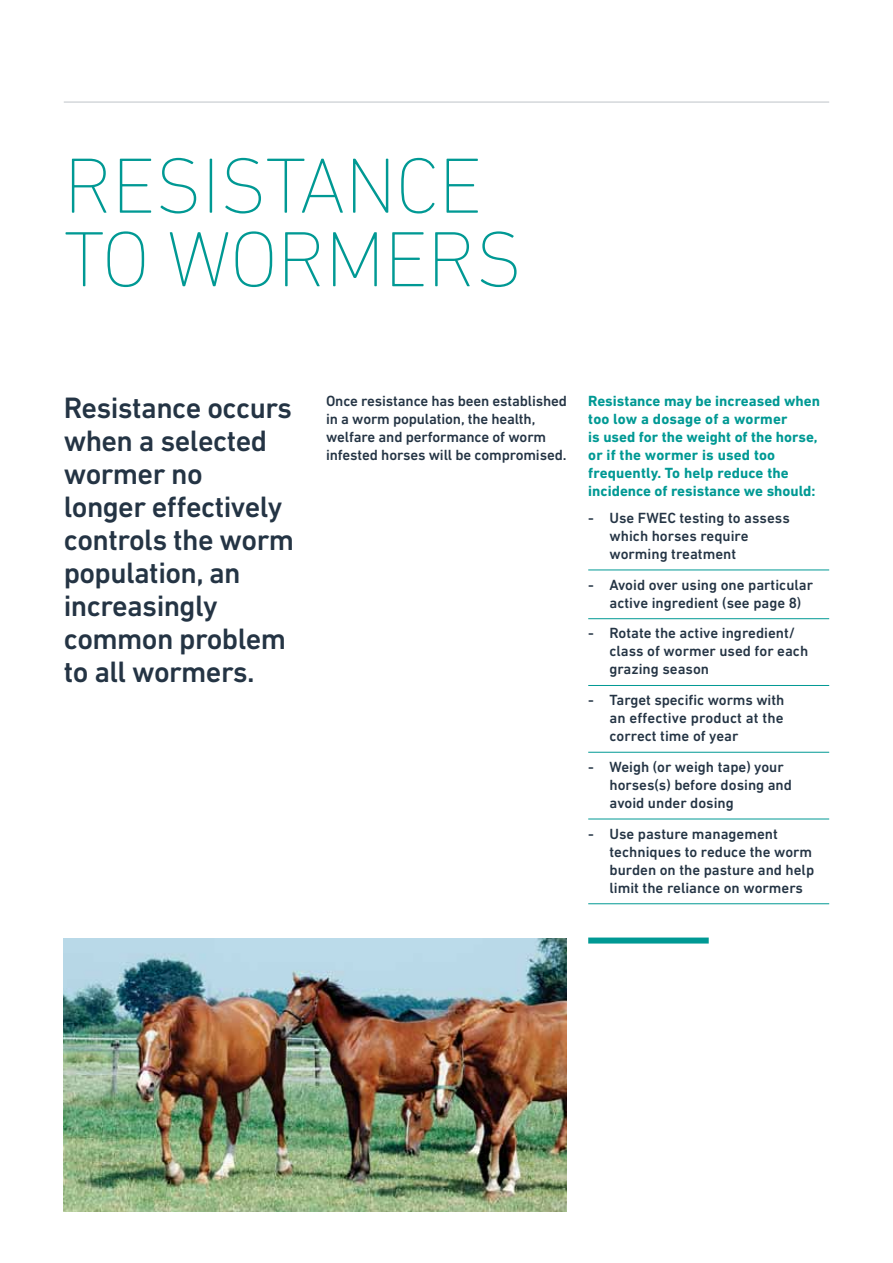
<style>
.page{position:relative;width:893px;height:1263px;background:#fff}
.page>*{position:absolute;margin:0;border:0;box-sizing:border-box;transform-origin:0 0}
.t1{font:200 79.5px/73.5px "DIN Next LT Pro";letter-spacing:-.01em;color:#009994}
.t2{font:500 30px/33px "DIN Next LT Pro";letter-spacing:-.02em;color:#243444}
.t3{font:500 15px/18px "DIN Next LT Pro";color:#243444}
.t4{font:700 15px/18px "DIN Next LT Pro";color:#009994}
</style>
<div class="page">
<hr style="left:64px;top:102px;width:765px;height:1px;background:#bec3c8">
<hr style="left:588px;top:570px;width:241px;height:1px;background:#009994">
<hr style="left:588px;top:618px;width:241px;height:1px;background:#009994">
<hr style="left:588px;top:685px;width:241px;height:1px;background:#009994">
<hr style="left:588px;top:752px;width:241px;height:1px;background:#009994">
<hr style="left:588px;top:819px;width:241px;height:1px;background:#009994">
<hr style="left:588px;top:903px;width:241px;height:1px;background:#009994">
<div style="left:588px;top:937px;width:121px;height:6px;background:#009994"></div>
<img style="left:64px;top:938px;width:503px;height:274px">
<h1 class="t1" style="left:64px;top:148px;width:420px">RESISTANCE<br>TO WOR</h1>
<h1 class="t1" style="left:325px;top:222px;width:199px">MERS</h1>
<h2 class="t2" style="left:64px;top:391px;width:232px">Resistance occurs when a selected wormer no<br>longer effectively controls the worm population, an increasingly common problem to all wormers.</h2>
<p class="t3" style="left:326px;top:392px;width:242px">Once resistance has been established in a worm population, the health, welfare and performance of worm infested horses will be compromised.</p>
<p class="t4" style="left:588px;top:392px;width:233px">Resistance may be increased when too low a dosage of a wormer<br>is used for the weight of the horse, or if the wormer is used too frequently. To help reduce the incidence of resistance we should:</p>
<p class="t3" style="left:609px;top:509px;width:182px;text-indent:-21px">- Use FWEC testing to assess which horses require worming treatment</p>
<p class="t3" style="left:609px;top:575px;width:205px;text-indent:-21px">- Avoid over using one particular active ingredient (see page 8)</p>
<p class="t3" style="left:609px;top:624px;width:200px;text-indent:-21px">- Rotate the active ingredient/ class of wormer used for each grazing season</p>
<p class="t3" style="left:609px;top:691px;width:176px;text-align:justify;text-indent:-21px">- Target specific worms with an effective product at the correct time of year</p>
<p class="t3" style="left:609px;top:758px;width:184px;text-indent:-21px">- Weigh (or weigh tape) your horses(s) before dosing and avoid under dosing</p>
<p class="t3" style="left:609px;top:824px;width:206px;text-indent:-21px">- Use pasture management techniques to reduce the worm burden on the pasture and help limit the reliance on wormers</p>
</div>
